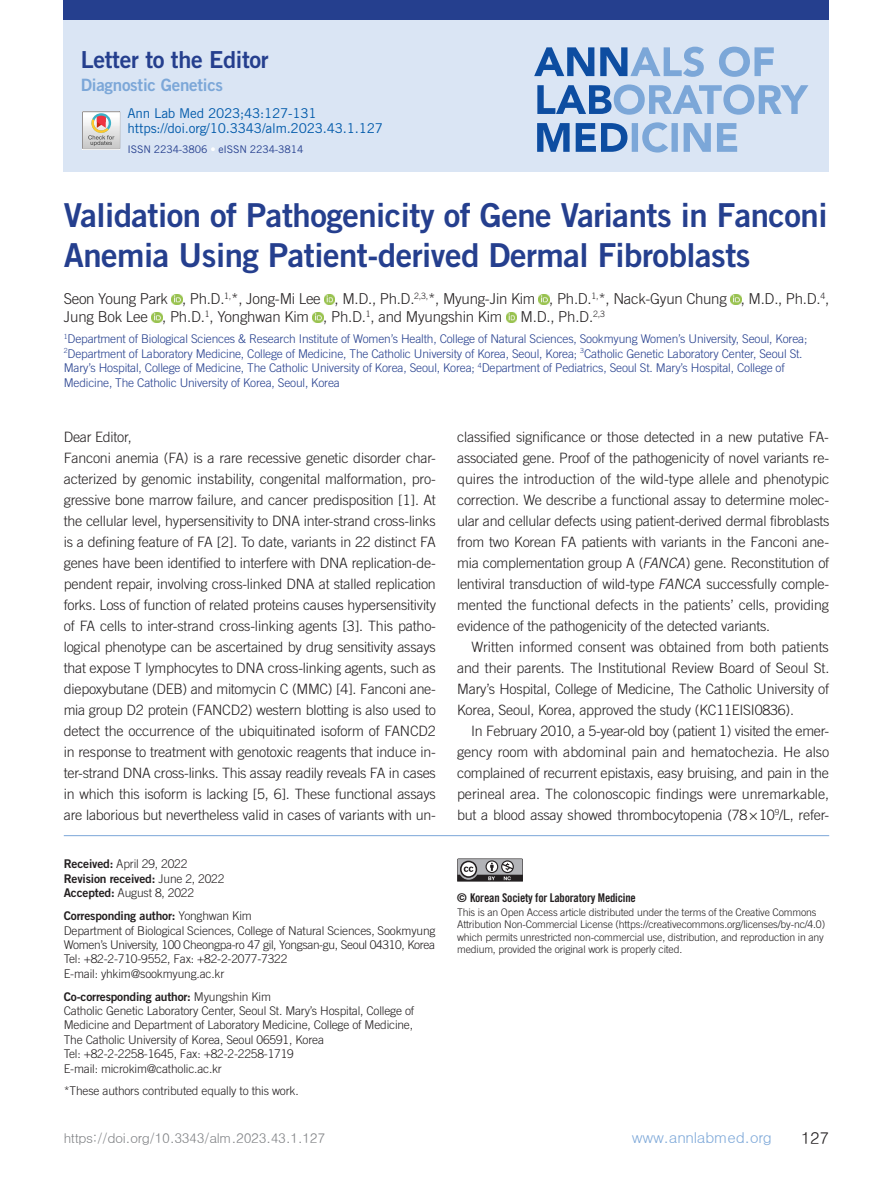
<style>
.page{position:relative;width:893px;height:1191px;background:#fff}
.page>*{position:absolute;margin:0;border:0;box-sizing:border-box;transform-origin:0 0}
.제목{font:33px/39.6px "Trade Gothic LT Std Bd 2";letter-spacing:-.015em;color:#253f8e}
.논문분류{font:23.4px "Trade Gothic LT Std Bd 2";letter-spacing:-.015em;color:#253f8e}
.논문소분류{font:16.95px "Trade Gothic LT Std Bd 2";letter-spacing:-.015em;color:#7ca7d8}
.URL{font:16.5px "Dotum";color:#231f20}
.저자{font:300 15px/18px "Trade Gothic LT Std";letter-spacing:-.02em;color:#231f20}
.URL-2{font:15px "Dotum";letter-spacing:-.02em;color:#7ca7d8}
.본문_0{font:300 14.25px/21px "Trade Gothic LT Std";letter-spacing:-.015em;color:#231f20;text-align:justify}
.t1{font:13.5px "Dotum";letter-spacing:-.03em;color:#808285}
.DOI_단락{font:13.5px "Trade Gothic LT Std";letter-spacing:-.015em;color:#015aaa}
.서지단락{font:13.5px "Trade Gothic LT Std";letter-spacing:-.015em;color:#015aaa}
.교신저자{font:300 12px/14.4px "Trade Gothic LT Std";letter-spacing:-.015em;color:#231f20}
.소속{font:300 12px/14.4px "Trade Gothic LT Std";letter-spacing:-.015em;color:#253f8e}
.교신저자-2{font:12px "Trade Gothic LT Std Bd 2";letter-spacing:-.015em;color:#231f20}
.t2{font:12px "Trade Gothic LT Std Bd Cn 20";letter-spacing:-.015em;color:#231f20}
.교신저자-3{font:300 10.5px/12.6px "Trade Gothic LT Std";letter-spacing:-.015em;color:#231f20}
.ISSN{font:10.5px "Trade Gothic LT Std";letter-spacing:-.015em;color:#253f8e}
.s1{color:#fff}
.s2{font-family:"Trade Gothic LT Std Bd 2";font-weight:400}
.s3{font-family:"Trade Gothic LT Std";font-weight:300}
.s4{font-style:italic}
.s5{font-family:"Trade Gothic LT Std Bd 2"}
</style>
<div class="page">
<div style="left:64px;top:0;width:765px;height:172px;background:#dae5f4"></div>
<div style="left:64px;top:0;width:765px;height:19px;background:#253f8e"></div>
<svg style="left:537px;top:122px;width:200px;height:30px"></svg>
<svg style="left:537px;top:84px;width:271px;height:31px"></svg>
<svg style="left:534px;top:47px;width:240px;height:30px"></svg>
<svg style="left:172px;top:294px;width:10px;height:11px"></svg>
<svg style="left:324px;top:294px;width:11px;height:11px"></svg>
<svg style="left:539px;top:294px;width:11px;height:11px"></svg>
<svg style="left:730px;top:294px;width:11px;height:11px"></svg>
<svg style="left:152px;top:312px;width:10px;height:11px"></svg>
<svg style="left:313px;top:312px;width:10px;height:11px"></svg>
<svg style="left:506px;top:312px;width:11px;height:11px"></svg>
<hr style="left:64px;top:835px;width:765px;height:1px;background:#7ca7d8">
<svg style="left:457px;top:858px;width:66px;height:23px;background:#878688"></svg>
<svg style="left:82px;top:111px;width:38px;height:38px"></svg>
<p class="논문분류" style="left:81px;top:45px;width:189px">Letter to the Editor</p>
<p class="논문소분류" style="left:81px;top:75px;width:144px">Diagnostic Genetics</p>
<p class="서지단락" style="left:128px;top:105px;width:191px">Ann Lab Med 2023;43:127-131</p>
<p class="DOI_단락" style="left:128px;top:120px;width:257px">https://doi.org/10.3343/alm.2023.43.1.127</p>
<p class="ISSN" style="left:128px;top:143px;width:177px">ISSN 2234-3806 <span class="s1">•</span> eISSN 2234-3814</p>
<p class="제목" style="left:64px;top:195px;width:765px">Validation of Pathogenicity of Gene Variants in Fanconi<br>Anemia Using Patient-derived Dermal Fibroblasts</p>
<p class="저자" style="left:64px;top:290px;width:767px">Seon Young Park , Ph.D.<sup>1,</sup>*, Jong-Mi Lee , M.D., Ph.D.<sup>2,3,</sup>*, Myung-Jin Kim , Ph.D.<sup>1,</sup>*, Nack-Gyun Chung , M.D., Ph.D.<sup>4</sup>,<br>Jung Bok Lee , Ph.D.<sup>1</sup>, Yonghwan Kim , Ph.D.<sup>1</sup>, and Myungshin Kim M.D., Ph.D.<sup>2,3</sup></p>
<p class="소속" style="left:64px;top:332px;width:745px"><sup>1</sup>Department of Biological Sciences &amp; Research Institute of Women’s Health, College of Natural Sciences, Sookmyung Women’s University, Seoul, Korea; <sup>2</sup>Department of Laboratory Medicine, College of Medicine, The Catholic University of Korea, Seoul, Korea; <sup>3</sup>Catholic Genetic Laboratory Center, Seoul St.<br>Mary’s Hospital, College of Medicine, The Catholic University of Korea, Seoul, Korea; <sup>4</sup>Department of Pediatrics, Seoul St. Mary’s Hospital, College of Medicine, The Catholic University of Korea, Seoul, Korea</p>
<p class="본문_0" style="left:64px;top:426px;width:69px">Dear Editor,</p>
<p class="본문_0" style="left:64px;top:447px;width:374px">Fanconi anemia (FA) is a rare recessive genetic disorder char&shy;acterized by genomic instability, congenital malformation, pro&shy;gressive bone marrow failure, and cancer predisposition [1]. At the cellular level, hypersensitivity to DNA inter-strand cross-links is a defining feature of FA [2]. To date, variants in 22 distinct FA genes have been identified to interfere with DNA replication-de&shy;pendent repair, involving cross-linked DNA at stalled replication forks. Loss of function of related proteins causes hypersensitivity of FA cells to inter-strand cross-linking agents [3]. This patho&shy;logical phenotype can be ascertained by drug sensitivity assays that expose T lymphocytes to DNA cross-linking agents, such as diepoxybutane (DEB) and mitomycin C (MMC) [4]. Fanconi ane&shy;mia group D2 protein (FANCD2) western blotting is also used to detect the occurrence of the ubiquitinated isoform of FANCD2 in response to treatment with genotoxic reagents that induce in&shy;ter-strand DNA cross-links. This assay readily reveals FA in cases in which this isoform is lacking [5, 6]. These functional assays are laborious but nevertheless valid in cases of variants with un-</p>
<p class="교신저자" style="left:64px;top:857px;width:125px"><span class="s2">Received:</span> April 29, 2022</p>
<p class="교신저자-2" style="left:64px;top:871px;width:162px">Revision received: <span class="s3">June 2, 2022</span></p>
<p class="교신저자" style="left:64px;top:885px;width:132px"><span class="s2">Accepted:</span> August 8, 2022</p>
<p class="교신저자-2" style="left:64px;top:908px;width:190px">Corresponding author: <span class="s3">Yonghwan Kim</span></p>
<p class="교신저자" style="left:64px;top:923px;width:373px">Department of Biological Sciences, College of Natural Sciences, Sookmyung<br>Women’s University, 100 Cheongpa-ro 47 gil, Yongsan-gu, Seoul 04310, Korea</p>
<p class="교신저자" style="left:64px;top:951px;width:225px">Tel: +82-2-710-9552, Fax: +82-2-2077-7322</p>
<p class="교신저자" style="left:64px;top:966px;width:162px">E-mail: yhkim@sookmyung.ac.kr</p>
<p class="교신저자-2" style="left:64px;top:988px;width:209px">Co-corresponding author: <span class="s3">Myungshin Kim</span></p>
<p class="교신저자" style="left:64px;top:1003px;width:352px;text-align:justify">Catholic Genetic Laboratory Center, Seoul St. Mary’s Hospital, College of Medicine and Department of Laboratory Medicine, College of Medicine, The Catholic University of Korea, Seoul 06591, Korea</p>
<p class="교신저자" style="left:64px;top:1046px;width:232px">Tel: +82-2-2258-1645, Fax: +82-2-2258-1719</p>
<p class="교신저자" style="left:64px;top:1061px;width:160px">E-mail: microkim@catholic.ac.kr</p>
<p class="교신저자" style="left:64px;top:1083px;width:236px">*These authors contributed equally to this work.</p>
<p class="본문_0" style="left:457px;top:426px;width:374px">classified significance or those detected in a new putative FA&shy;associated gene. Proof of the pathogenicity of novel variants re&shy;quires the introduction of the wild-type allele and phenotypic correction. We describe a functional assay to determine molec&shy;ular and cellular defects using patient-derived dermal fibroblasts from two Korean FA patients with variants in the Fanconi ane&shy;mia complementation group A (<span class="s4">FANCA</span>) gene. Reconstitution of lentiviral transduction of wild-type <span class="s4">FANCA</span> successfully comple&shy;mented the functional defects in the patients’ cells, providing evidence of the pathogenicity of the detected variants.</p>
<p class="본문_0" style="left:457px;top:636px;width:374px;text-indent:14px">Written informed consent was obtained from both patients and their parents. The Institutional Review Board of Seoul St.<br>Mary’s Hospital, College of Medicine, The Catholic University of Korea, Seoul, Korea, approved the study (KC11EISI0836).</p>
<p class="본문_0" style="left:457px;top:720px;width:374px;text-indent:14px">In February 2010, a 5-year-old boy (patient 1) visited the emer&shy;gency room with abdominal pain and hematochezia. He also complained of recurrent epistaxis, easy bruising, and pain in the perineal area. The colonoscopic findings were unremarkable, but a blood assay showed thrombocytopenia (78×10<sup>9</sup>/L, refer-</p>
<p class="t2" style="left:457px;top:891px;width:180px"><span class="s5">©</span> Korean Society for Laboratory Medicine</p>
<p class="교신저자-3" style="left:457px;top:905px;width:370px">This is an Open Access article distributed under the terms of the Creative Commons Attribution Non-Commercial License (https://creativecommons.org/licenses/by-nc/4.0) which permits unrestricted non-commercial use, distribution, and reproduction in any medium, provided the original work is properly cited.</p>
<p class="t1" style="left:64px;top:1131px;width:263px">https://doi.org/10.3343/alm.2023.43.1.127</p>
<p class="URL-2" style="left:632px;top:1130px;width:142px">www.annlabmed.org</p>
<p class="URL" style="left:801px;top:1129px;width:30px">127</p>
</div>
